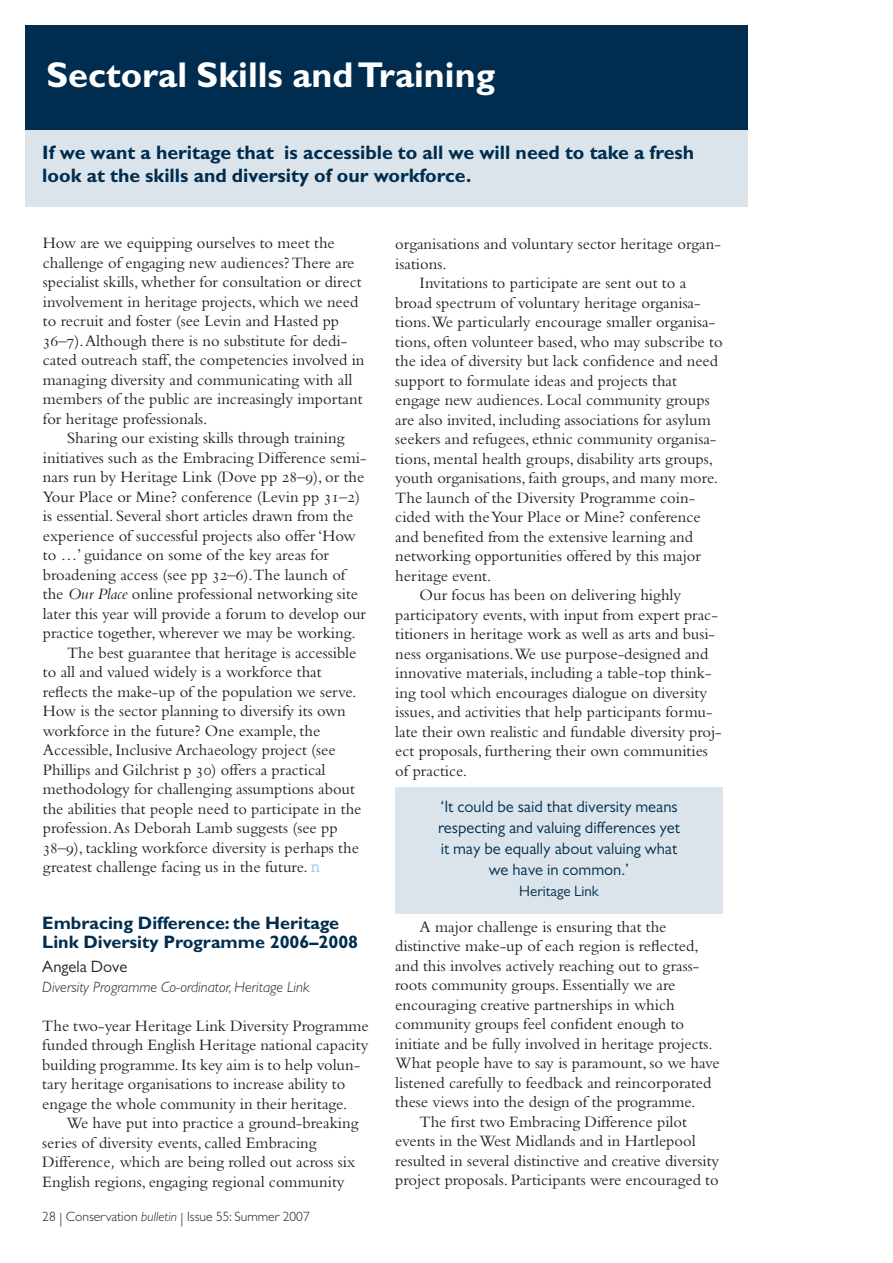
<style>
.page{position:relative;width:893px;height:1263px;background:#fff}
.page>*{position:absolute;margin:0;border:0;box-sizing:border-box;transform-origin:0 0}
.t1{font:700 36px "Gill Sans";color:#fff}
.t2{font:700 19.5px/22.5px "Gill Sans";color:#002d4f}
.t3{font:700 18px/19.5px "Gill Sans";color:#002d4f}
.t4{font:16.5px "Bembo";color:#231f20}
.t5{font:16.5px/21px "Gill Sans";color:#002d4f;text-align:center}
.t6{font:16.5px "Gill Sans";color:#231f20}
.t7{font:italic 300 15px "Gill Sans";color:#231f20}
.t8{font:15px "Gill Sans";color:#002d4f}
.t9{font:300 13.5px "Gill Sans";color:#231f20}
.s1{font-family:"Bembo Expert"}
.s2{font-style:italic}
.s3{font-family:"Courier";color:#9fcbec}
</style>
<div class="page">
<div style="left:25px;top:26px;width:723px;height:106px;background:#002d4f"></div>
<div style="left:25px;top:130px;width:723px;height:77px;background:#dbe4ea"></div>
<div style="left:395px;top:787px;width:328px;height:127px;background:#dbe4ea"></div>
<p class="t1" style="left:47px;top:63px;width:450px">Sectoral Skills and Training</p>
<p class="t2" style="left:42px;top:144px;width:653px">If we want a heritage that is accessible to all we will need to take a fresh look at the skills and diversity of our workforce.</p>
<p class="t4" style="left:43px;top:237px;width:293px">How are we equipping ourselves to meet the</p>
<p class="t4" style="left:43px;top:257px;width:313px">challenge of engaging new audiences? There are</p>
<p class="t4" style="left:43px;top:276px;width:320px">specialist skills, whether for consultation or direct</p>
<p class="t4" style="left:43px;top:296px;width:317px">involvement in heritage projects, which we need</p>
<p class="t4" style="left:43px;top:315px;width:298px">to recruit and foster (see Levin and Hasted pp</p>
<p class="t4" style="left:43px;top:335px;width:306px"><span class="s1">36</span>–<span class="s1">7</span>).Although there is no substitute for dedi-</p>
<p class="t4" style="left:43px;top:354px;width:323px">cated outreach staff, the competencies involved in</p>
<p class="t4" style="left:43px;top:374px;width:311px">managing diversity and communicating with all</p>
<p class="t4" style="left:43px;top:393px;width:321px">members of the public are increasingly important</p>
<p class="t4" style="left:43px;top:413px;width:166px">for heritage professionals.</p>
<p class="t4" style="left:67px;top:432px;width:279px">Sharing our existing skills through training</p>
<p class="t4" style="left:43px;top:452px;width:325px">initiatives such as the Embracing Difference semi-</p>
<p class="t4" style="left:43px;top:471px;width:323px">nars run by Heritage Link (Dove pp <span class="s1">28</span>–<span class="s1">9</span>), or the</p>
<p class="t4" style="left:43px;top:491px;width:319px">Your Place or Mine? conference (Levin pp <span class="s1">31</span>–<span class="s1">2</span>)</p>
<p class="t4" style="left:43px;top:510px;width:312px">is essential. Several short articles drawn from the</p>
<p class="t4" style="left:43px;top:530px;width:314px">experience of successful projects also offer ‘How</p>
<p class="t4" style="left:43px;top:549px;width:288px">to …’ guidance on some of the key areas for</p>
<p class="t4" style="left:43px;top:569px;width:304px">broadening access (see pp <span class="s1">32</span>–<span class="s1">6</span>).The launch of</p>
<p class="t4" style="left:43px;top:588px;width:317px">the <span class="s2">Our Place</span> online professional networking site</p>
<p class="t4" style="left:43px;top:608px;width:325px">later this year will provide a forum to develop our</p>
<p class="t4" style="left:43px;top:627px;width:314px">practice together, wherever we may be working.</p>
<p class="t4" style="left:67px;top:647px;width:291px">The best guarantee that heritage is accessible</p>
<p class="t4" style="left:43px;top:666px;width:280px">to all and valued widely is a workforce that</p>
<p class="t4" style="left:43px;top:686px;width:315px">reflects the make-up of the population we serve.</p>
<p class="t4" style="left:43px;top:705px;width:304px">How is the sector planning to diversify its own</p>
<p class="t4" style="left:43px;top:725px;width:279px">workforce in the future? One example, the</p>
<p class="t4" style="left:43px;top:744px;width:294px">Accessible, Inclusive Archaeology project (see</p>
<p class="t4" style="left:43px;top:764px;width:284px">Phillips and Gilchrist p <span class="s1">30</span>) offers a practical</p>
<p class="t4" style="left:43px;top:783px;width:314px">methodology for challenging assumptions about</p>
<p class="t4" style="left:43px;top:803px;width:320px">the abilities that people need to participate in the</p>
<p class="t4" style="left:43px;top:822px;width:296px">profession.As Deborah Lamb suggests (see pp</p>
<p class="t4" style="left:43px;top:842px;width:317px"><span class="s1">38</span>–<span class="s1">9</span>), tackling workforce diversity is perhaps the</p>
<p class="t4" style="left:43px;top:861px;width:279px">greatest challenge facing us in the future. <span class="s3">n</span></p>
<p class="t3" style="left:42px;top:915px;width:317px">Embracing Difference: the Heritage<br>Link Diversity Programme 2006–2008</p>
<p class="t6" style="left:42px;top:960px;width:87px">Angela Dove</p>
<p class="t7" style="left:42px;top:981px;width:269px">Diversity Programme Co-ordinator, Heritage Link</p>
<p class="t4" style="left:42px;top:1019px;width:328px">The two-year Heritage Link Diversity Programme</p>
<p class="t4" style="left:42px;top:1039px;width:328px">funded through English Heritage national capacity</p>
<p class="t4" style="left:42px;top:1058px;width:319px">building programme.Its key aim is to help volun-</p>
<p class="t4" style="left:42px;top:1078px;width:304px">tary heritage organisations to increase ability to</p>
<p class="t4" style="left:42px;top:1097px;width:306px">engage the whole community in their heritage.</p>
<p class="t4" style="left:67px;top:1117px;width:293px">We have put into practice a ground-breaking</p>
<p class="t4" style="left:42px;top:1136px;width:276px">series of diversity events, called Embracing</p>
<p class="t4" style="left:42px;top:1156px;width:314px">Difference<span class="s2">,</span> which are being rolled out across six</p>
<p class="t4" style="left:42px;top:1175px;width:304px">English regions, engaging regional community</p>
<p class="t9" style="left:42px;top:1212px;width:269px">28 | Conservation <span class="s2">bulletin</span> | Issue 55: Summer 2007</p>
<p class="t4" style="left:395px;top:238px;width:327px">organisations and voluntary sector heritage organ-</p>
<p class="t4" style="left:395px;top:258px;width:53px">isations.</p>
<p class="t4" style="left:419px;top:277px;width:268px">Invitations to participate are sent out to a</p>
<p class="t4" style="left:395px;top:297px;width:307px">broad spectrum of voluntary heritage organisa-</p>
<p class="t4" style="left:395px;top:316px;width:321px">tions.We particularly encourage smaller organisa-</p>
<p class="t4" style="left:395px;top:336px;width:329px">tions, often volunteer based, who may subscribe to</p>
<p class="t4" style="left:395px;top:355px;width:324px">the idea of diversity but lack confidence and need</p>
<p class="t4" style="left:395px;top:375px;width:283px">support to formulate ideas and projects that</p>
<p class="t4" style="left:395px;top:394px;width:316px">engage new audiences. Local community groups</p>
<p class="t4" style="left:395px;top:414px;width:317px">are also invited, including associations for asylum</p>
<p class="t4" style="left:395px;top:433px;width:323px">seekers and refugees, ethnic community organisa-</p>
<p class="t4" style="left:395px;top:453px;width:319px">tions, mental health groups, disability arts groups,</p>
<p class="t4" style="left:395px;top:472px;width:324px">youth organisations, faith groups, and many more.</p>
<p class="t4" style="left:395px;top:492px;width:301px">The launch of the Diversity Programme coin-</p>
<p class="t4" style="left:395px;top:511px;width:307px">cided with the Your Place or Mine? conference</p>
<p class="t4" style="left:395px;top:531px;width:299px">and benefited from the extensive learning and</p>
<p class="t4" style="left:395px;top:550px;width:307px">networking opportunities offered by this major</p>
<p class="t4" style="left:395px;top:570px;width:98px">heritage event.</p>
<p class="t4" style="left:419px;top:589px;width:263px">Our focus has been on delivering highly</p>
<p class="t4" style="left:395px;top:609px;width:324px">participatory events, with input from expert prac-</p>
<p class="t4" style="left:395px;top:628px;width:321px">titioners in heritage work as well as arts and busi-</p>
<p class="t4" style="left:395px;top:648px;width:315px">ness organisations.We use purpose-designed and</p>
<p class="t4" style="left:395px;top:667px;width:318px">innovative materials, including a table-top think-</p>
<p class="t4" style="left:395px;top:687px;width:313px">ing tool which encourages dialogue on diversity</p>
<p class="t4" style="left:395px;top:706px;width:319px">issues, and activities that help participants formu-</p>
<p class="t4" style="left:395px;top:726px;width:328px">late their own realistic and fundable diversity proj-</p>
<p class="t4" style="left:395px;top:745px;width:314px">ect proposals, furthering their own communities</p>
<p class="t4" style="left:395px;top:765px;width:73px">of practice.</p>
<p class="t5" style="left:438px;top:798px;width:243px">‘It could be said that diversity means respecting and valuing differences yet it may be equally about valuing what we have in common.’</p>
<p class="t8" style="left:519px;top:885px;width:81px">Heritage Link</p>
<p class="t4" style="left:419px;top:921px;width:248px">A major challenge is ensuring that the</p>
<p class="t4" style="left:395px;top:940px;width:305px">distinctive make-up of each region is reflected,</p>
<p class="t4" style="left:395px;top:960px;width:305px">and this involves actively reaching out to grass-</p>
<p class="t4" style="left:395px;top:979px;width:282px">roots community groups. Essentially we are</p>
<p class="t4" style="left:395px;top:999px;width:281px">encouraging creative partnerships in which</p>
<p class="t4" style="left:395px;top:1018px;width:290px">community groups feel confident enough to</p>
<p class="t4" style="left:395px;top:1038px;width:319px">initiate and be fully involved in heritage projects.</p>
<p class="t4" style="left:395px;top:1057px;width:326px">What people have to say is paramount, so we have</p>
<p class="t4" style="left:395px;top:1077px;width:318px">listened carefully to feedback and reincorporated</p>
<p class="t4" style="left:395px;top:1096px;width:302px">these views into the design of the programme.</p>
<p class="t4" style="left:419px;top:1116px;width:269px">The first two Embracing Difference pilot</p>
<p class="t4" style="left:395px;top:1135px;width:302px">events in the West Midlands and in Hartlepool</p>
<p class="t4" style="left:395px;top:1155px;width:325px">resulted in several distinctive and creative diversity</p>
<p class="t4" style="left:395px;top:1174px;width:325px">project proposals. Participants were encouraged to</p>
</div>
